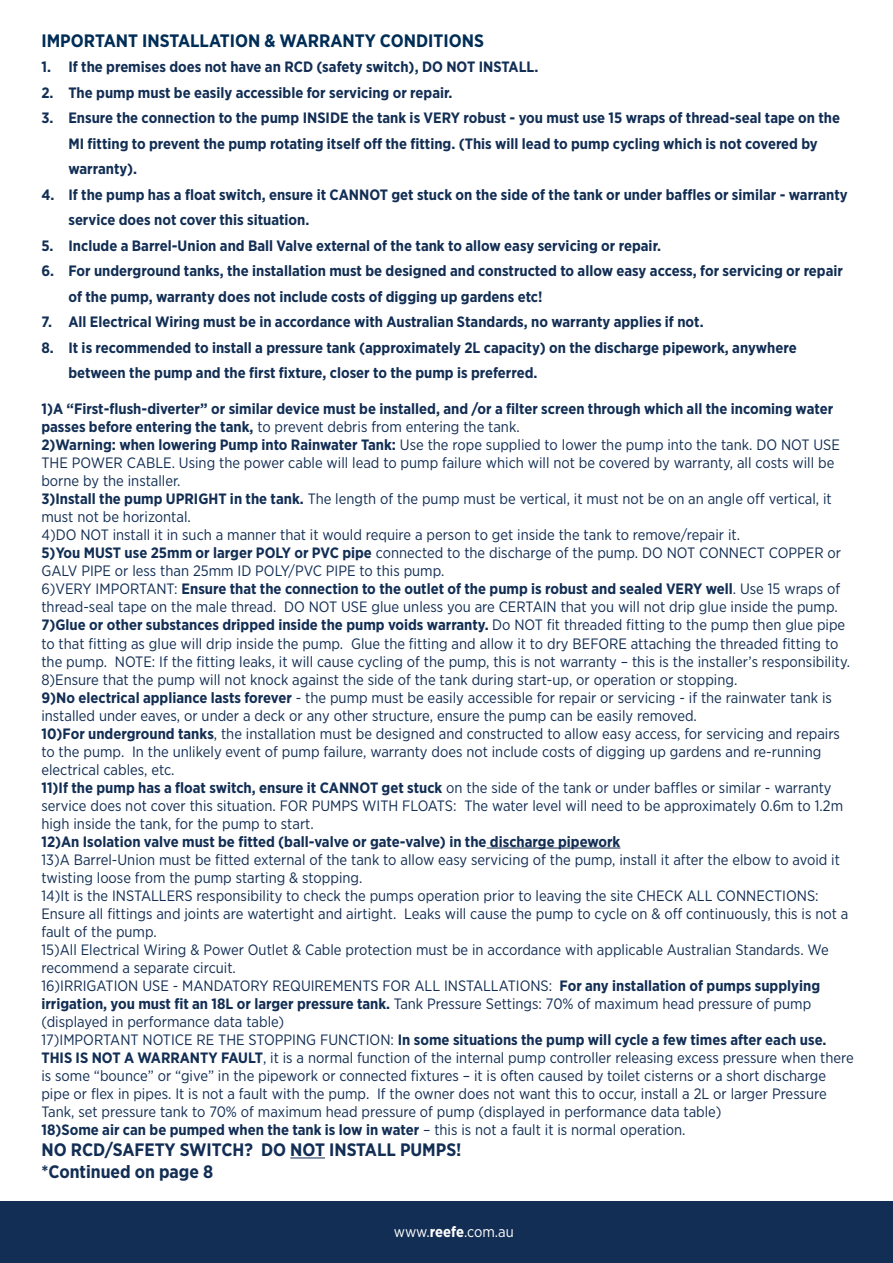
<style>
.page{position:relative;width:893px;height:1263px;background:#fff}
.page>*{position:absolute;margin:0;border:0;box-sizing:border-box;transform-origin:0 0}
.t1{font:700 18px "Gotham Narrow";color:#122e54}
.t2{font:700 18px "Gotham Narrow";color:#002d56}
.t3{font:15px/18px "Gotham Narrow";color:#122e54}
.t4{font:700 15px/25.5px "Gotham Narrow";color:#122e54}
.t5{font:15px "Gotham Narrow";letter-spacing:-.015em;color:#fff}
.s1{font-weight:400}
.s2{font-weight:700}
</style>
<div class="page">
<div style="left:0;top:1201px;width:893px;height:62px;background:#122e54"></div>
<hr style="left:487px;top:848px;width:133px;height:1px;background:#122e54">
<hr style="left:290px;top:1157px;width:35px;height:1px;background:#122e54">
<p class="t2" style="left:41px;top:29px;width:444px">IMPORTANT INSTALLATION &amp; WARRANTY CONDITIONS</p>
<p class="t4" style="left:41px;top:54px;width:498px">1. If the premises does not have an RCD (safety switch), DO NOT INSTALL.</p>
<p class="t4" style="left:41px;top:80px;width:413px">2. The pump must be easily accessible for servicing or repair.</p>
<p class="t4" style="left:68px;top:105px;width:773px;text-indent:-27px">3. Ensure the connection to the pump INSIDE the tank is VERY robust - you must use 15 wraps of thread-seal tape on the<br>MI fitting to prevent the pump rotating itself off the fitting. (This will lead to pump cycling which is not covered by warranty).</p>
<p class="t4" style="left:68px;top:182px;width:781px;text-indent:-27px">4. If the pump has a float switch, ensure it CANNOT get stuck on the side of the tank or under baffles or similar - warranty service does not cover this situation.</p>
<p class="t4" style="left:41px;top:233px;width:621px">5. Include a Barrel-Union and Ball Valve external of the tank to allow easy servicing or repair.</p>
<p class="t4" style="left:68px;top:258px;width:776px;text-indent:-27px">6. For underground tanks, the installation must be designed and constructed to allow easy access, for servicing or repair of the pump, warranty does not include costs of digging up gardens etc!</p>
<p class="t4" style="left:41px;top:309px;width:664px">7. All Electrical Wiring must be in accordance with Australian Standards, no warranty applies if not.</p>
<p class="t4" style="left:68px;top:335px;width:730px;text-indent:-27px">8. It is recommended to install a pressure tank (approximately 2L capacity) on the discharge pipework, anywhere between the pump and the first fixture, closer to the pump is preferred.</p>
<p class="t4" style="left:41px;top:400px;width:793px;line-height:18px">1)A “First-flush-diverter” or similar device must be installed, and /or a filter screen through which all the incoming water passes before entering the tank, <span class="s1">to prevent debris from entering the tank.</span></p>
<p class="t3" style="left:41px;top:436px;width:800px"><span class="s2">2)Warning: when lowering Pump into Rainwater Tank:</span> Use the rope supplied to lower the pump into the tank. DO NOT USE<br>THE POWER CABLE. Using the power cable will lead to pump failure which will not be covered by warranty, all costs will be borne by the installer.</p>
<p class="t3" style="left:41px;top:490px;width:792px"><span class="s2">3)Install the pump UPRIGHT in the tank.</span> The length of the pump must be vertical, it must not be on an angle off vertical, it must not be horizontal.</p>
<p class="t3" style="left:41px;top:526px;width:700px">4)DO NOT install it in such a manner that it would require a person to get inside the tank to remove/repair it.</p>
<p class="t3" style="left:41px;top:544px;width:801px"><span class="s2">5)You MUST use 25mm or larger POLY or PVC pipe</span> connected to the discharge of the pump. DO NOT CONNECT COPPER or<br>GALV PIPE or less than 25mm ID POLY/PVC PIPE to this pump.</p>
<p class="t3" style="left:41px;top:580px;width:800px">6)VERY IMPORTANT: <span class="s2">Ensure that the connection to the outlet of the pump is robust and sealed VERY well</span>. Use 15 wraps of thread-seal tape on the male thread. DO NOT USE glue unless you are CERTAIN that you will not drip glue inside the pump.</p>
<p class="t3" style="left:41px;top:616px;width:810px"><span class="s2">7)Glue or other substances dripped inside the pump voids warranty.</span> Do NOT fit threaded fitting to the pump then glue pipe to that fitting as glue will drip inside the pump. Glue the fitting and allow it to dry BEFORE attaching the threaded fitting to the pump. NOTE: If the fitting leaks, it will cause cycling of the pump, this is not warranty – this is the installer’s responsibility.</p>
<p class="t3" style="left:41px;top:670px;width:697px">8)Ensure that the pump will not knock against the side of the tank during start-up, or operation or stopping.</p>
<p class="t3" style="left:41px;top:688px;width:792px"><span class="s2">9)No electrical appliance lasts forever</span> - the pump must be easily accessible for repair or servicing - if the rainwater tank is installed under eaves, or under a deck or any other structure, ensure the pump can be easily removed.</p>
<p class="t3" style="left:41px;top:724px;width:800px"><span class="s2">10)For underground tanks</span>, the installation must be designed and constructed to allow easy access, for servicing and repairs to the pump. In the unlikely event of pump failure, warranty does not include costs of digging up gardens and re-running electrical cables, etc.</p>
<p class="t3" style="left:41px;top:778px;width:803px"><span class="s2">11)If the pump has a float switch, ensure it CANNOT get stuck</span> on the side of the tank or under baffles or similar - warranty service does not cover this situation. FOR PUMPS WITH FLOATS: The water level will need to be approximately 0.6m to 1.2m high inside the tank, for the pump to start.</p>
<p class="t4" style="left:41px;top:828px;width:580px">12)An Isolation valve must be fitted (ball-valve or gate-valve) in the discharge pipework</p>
<p class="t3" style="left:41px;top:850px;width:800px">13)A Barrel-Union must be fitted external of the tank to allow easy servicing of the pump, install it after the elbow to avoid it twisting loose from the pump starting &amp; stopping.</p>
<p class="t3" style="left:41px;top:886px;width:808px">14)It is the INSTALLERS responsibility to check the pumps operation prior to leaving the site CHECK ALL CONNECTIONS:<br>Ensure all fittings and joints are watertight and airtight. Leaks will cause the pump to cycle on &amp; off continuously, this is not a fault of the pump.</p>
<p class="t3" style="left:41px;top:940px;width:789px">15)All Electrical Wiring &amp; Power Outlet &amp; Cable protection must be in accordance with applicable Australian Standards. We recommend a separate circuit.</p>
<p class="t3" style="left:41px;top:976px;width:780px">16)IRRIGATION USE - MANDATORY REQUIREMENTS FOR ALL INSTALLATIONS: <span class="s2">For any installation of pumps supplying irrigation, you must fit an 18L or larger pressure tank.</span> Tank Pressure Settings: 70% of maximum head pressure of pump (displayed in performance data table)</p>
<p class="t3" style="left:41px;top:1030px;width:814px">17)IMPORTANT NOTICE RE THE STOPPING FUNCTION: <span class="s2">In some situations the pump will cycle a few times after each use.<br>THIS IS NOT A WARRANTY FAULT</span>, it is a normal function of the internal pump controller releasing excess pressure when there is some “bounce” or “give” in the pipework or connected fixtures – it is often caused by toilet cisterns or a short discharge pipe or flex in pipes. It is not a fault with the pump. If the owner does not want this to occur, install a 2L or larger Pressure Tank, set pressure tank to 70% of maximum head pressure of pump (displayed in performance data table)</p>
<p class="t4" style="left:41px;top:1116px;width:646px">18)Some air can be pumped when the tank is low in water <span class="s1">– this is not a fault it is normal operation.</span></p>
<p class="t1" style="left:41px;top:1138px;width:422px">NO RCD/SAFETY SWITCH? DO NOT INSTALL PUMPS!</p>
<p class="t1" style="left:41px;top:1160px;width:173px">*Continued on page 8</p>
<p class="t5" style="left:394px;top:1223px;width:121px">www.<span class="s2">reefe</span>.com.au</p>
</div>
